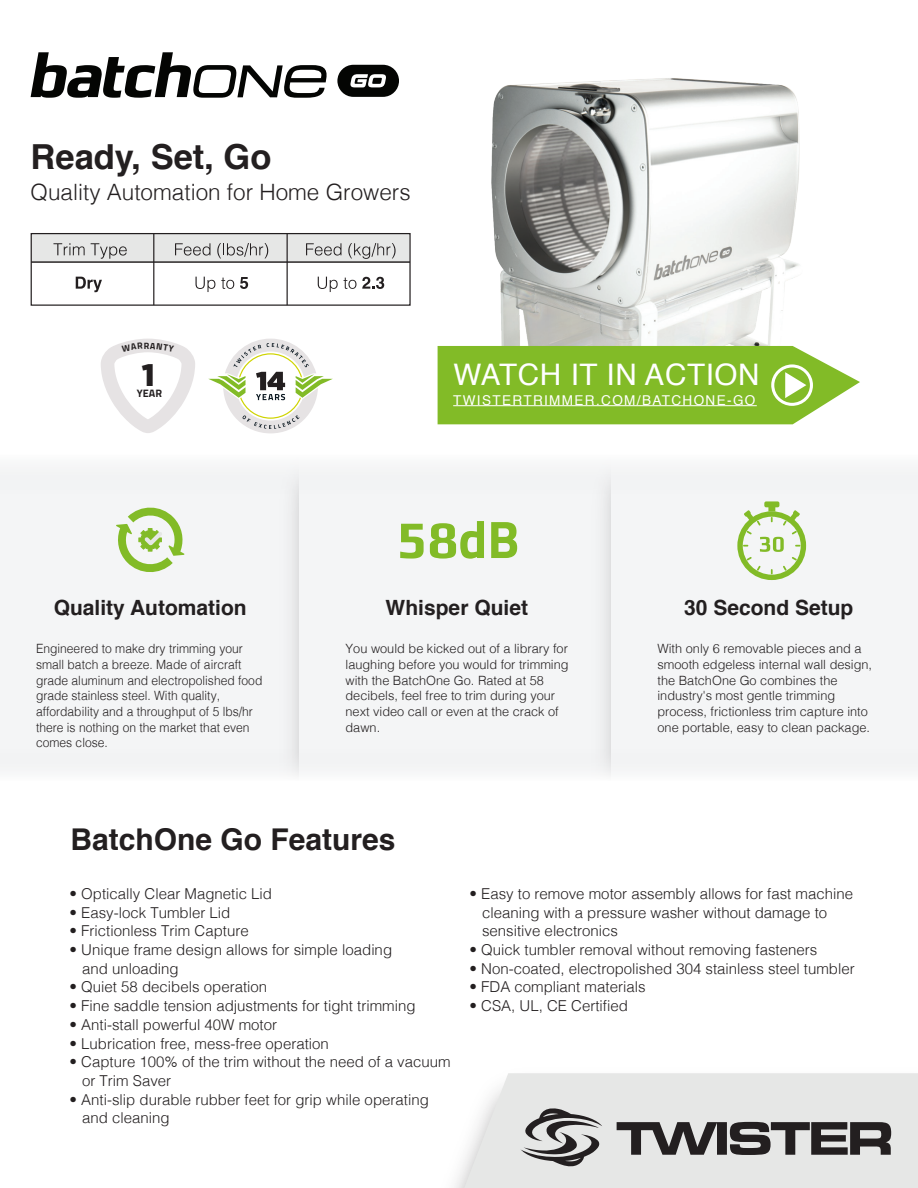
<style>
.page{position:relative;width:918px;height:1188px;background:#fff}
.page>*{position:absolute;margin:0;border:0;box-sizing:border-box;transform-origin:0 0}
.t1{font:700 34.5px "Helvetica";color:#231f20}
.t2{font:900 31.05px "Gotham";color:#231f20}
.t3{font:700 30px "Helvetica";color:#231f20}
.t4{font:29.7px "Helvetica";letter-spacing:.02em;color:#fff}
.t5{font:300 22.5px "Helvetica";color:#231f20}
.t6{font:700 21px "Helvetica";color:#231f20}
.t7{font:300 15px/18.6px "Helvetica";color:#231f20}
.t8{font:13.5px "Helvetica";letter-spacing:.1em;color:#fff}
.t9{font:300 12.75px/15.8px "Helvetica";color:#231f20}
.t10{font:300 12.75px/15.8px "Helvetica";color:#231f20;scale:.95 1}
.t11{font:700 10.8px "Platinum";color:#231f20}
</style>
<div class="page">
<div style="left:0;top:452px;width:307px;height:402px;background:#f4f5f6"></div>
<div style="left:300px;top:452px;width:320px;height:400px;background:#f4f5f6"></div>
<div style="left:612px;top:452px;width:306px;height:400px;background:#f4f5f6"></div>
<div style="left:0;top:782px;width:918px;height:370px;background:#fff"></div>
<img style="left:463px;top:78px;width:337px;height:347px">
<svg style="left:337px;top:65px;width:62px;height:32px"></svg>
<svg style="left:31px;top:52px;width:296px;height:46px"></svg>
<svg style="left:438px;top:346px;width:422px;height:78px;background:#8fc23d"></svg>
<svg style="left:737px;top:501px;width:70px;height:79px"></svg>
<div style="left:459px;top:1073px;width:459px;height:115px;background:#e6e7e6"></div>
<svg style="left:516px;top:1106px;width:86px;height:61px;background:#a9a9a8"></svg>
<svg style="left:617px;top:1122px;width:274px;height:33px;background:#727070"></svg>
<svg style="left:208px;top:339px;width:125px;height:94px"></svg>
<svg style="left:116px;top:507px;width:69px;height:65px"></svg>
<div style="left:31px;top:234px;width:378px;height:29px;background:#e6e7e6"></div>
<div style="left:31px;top:233px;width:380px;height:73px;border:1px solid #231f20"></div>
<hr style="left:153px;top:234px;width:1px;height:71px;background:#231f20">
<hr style="left:287px;top:234px;width:1px;height:71px;background:#231f20">
<hr style="left:31px;top:261px;width:379px;height:2px;background:#231f20">
<svg style="left:175px;top:243px;width:35px;height:13px"></svg>
<svg style="left:217px;top:243px;width:51px;height:15px"></svg>
<svg style="left:306px;top:243px;width:35px;height:13px"></svg>
<svg style="left:348px;top:243px;width:48px;height:16px"></svg>
<svg style="left:76px;top:277px;width:26px;height:15px"></svg>
<svg style="left:196px;top:277px;width:19px;height:15px"></svg>
<svg style="left:221px;top:278px;width:13px;height:11px"></svg>
<svg style="left:240px;top:277px;width:8px;height:12px"></svg>
<svg style="left:318px;top:277px;width:20px;height:15px"></svg>
<svg style="left:344px;top:278px;width:12px;height:11px"></svg>
<svg style="left:362px;top:277px;width:22px;height:12px"></svg>
<svg style="left:53px;top:243px;width:32px;height:12px"></svg>
<svg style="left:91px;top:243px;width:36px;height:16px"></svg>
<svg style="left:400px;top:524px;width:24px;height:35px"></svg>
<svg style="left:430px;top:521px;width:54px;height:38px"></svg>
<svg style="left:491px;top:522px;width:26px;height:36px"></svg>
<svg style="left:101px;top:339px;width:94px;height:94px"></svg>
<h1 class="t1" style="left:31px;top:129px;width:242px">Ready, Set, Go</h1>
<h3 class="t5" style="left:31px;top:173px;width:382px">Quality Automation for Home Growers</h3>
<h2 class="t2" style="left:142px;top:357px;width:15px">1</h2>
<p class="t11" style="left:137px;top:385px;width:27px">YEAR</p>
<h3 class="t4" style="left:453px;top:351px;width:308px">WATCH IT IN ACTION</h3>
<p class="t8" style="left:453px;top:390px;width:304px">TWISTERTRIMMER.COM/BATCHONE-GO</p>
<h3 class="t6" style="left:54px;top:591px;width:194px">Quality Automation</h3>
<p class="t10" style="left:36px;top:640px;width:240px">Engineered to make dry trimming your small batch a breeze. Made of aircraft grade aluminum and electropolished food grade stainless steel. With quality, affordability and a throughput of 5 lbs/hr there is nothing on the market that even comes close.</p>
<h3 class="t6" style="left:386px;top:591px;width:144px">Whisper Quiet</h3>
<p class="t9" style="left:346px;top:640px;width:225px">You would be kicked out of a library for laughing before you would for trimming with the BatchOne Go. Rated at 58 decibels, feel free to trim during your next video call or even at the crack of dawn.</p>
<h3 class="t6" style="left:684px;top:591px;width:171px">30 Second Setup</h3>
<p class="t9" style="left:657px;top:640px;width:216px">With only 6 removable pieces and a smooth edgeless internal wall design, the BatchOne Go combines the industry's most gentle trimming process, frictionless trim capture into one portable, easy to clean package.</p>
<h3 class="t3" style="left:71px;top:816px;width:327px">BatchOne Go Features</h3>
<p class="t7" style="left:70px;top:883px;width:204px">• Optically Clear Magnetic Lid</p>
<p class="t7" style="left:70px;top:902px;width:162px">• Easy-lock Tumbler Lid</p>
<p class="t7" style="left:70px;top:921px;width:181px">• Frictionless Trim Capture</p>
<p class="t7" style="left:82px;top:939px;width:312px;text-indent:-13px">• Unique frame design allows for simple loading and unloading</p>
<p class="t7" style="left:70px;top:977px;width:199px">• Quiet 58 decibels operation</p>
<p class="t7" style="left:70px;top:995px;width:347px">• Fine saddle tension adjustments for tight trimming</p>
<p class="t7" style="left:70px;top:1014px;width:209px">• Anti-stall powerful 40W motor</p>
<p class="t7" style="left:70px;top:1033px;width:261px">• Lubrication free, mess-free operation</p>
<p class="t7" style="left:82px;top:1052px;width:370px;text-indent:-13px">• Capture 100% of the trim without the need of a vacuum or Trim Saver</p>
<p class="t7" style="left:82px;top:1089px;width:348px;text-indent:-13px">• Anti-slip durable rubber feet for grip while operating and cleaning</p>
<p class="t7" style="left:482px;top:883px;width:372px;text-indent:-13px">• Easy to remove motor assembly allows for fast machine cleaning with a pressure washer without damage to sensitive electronics</p>
<p class="t7" style="left:470px;top:939px;width:349px">• Quick tumbler removal without removing fasteners</p>
<p class="t7" style="left:470px;top:958px;width:387px">• Non-coated, electropolished 304 stainless steel tumbler</p>
<p class="t7" style="left:470px;top:977px;width:177px">• FDA compliant materials</p>
<p class="t7" style="left:470px;top:995px;width:160px">• CSA, UL, CE Certified</p>
</div>
